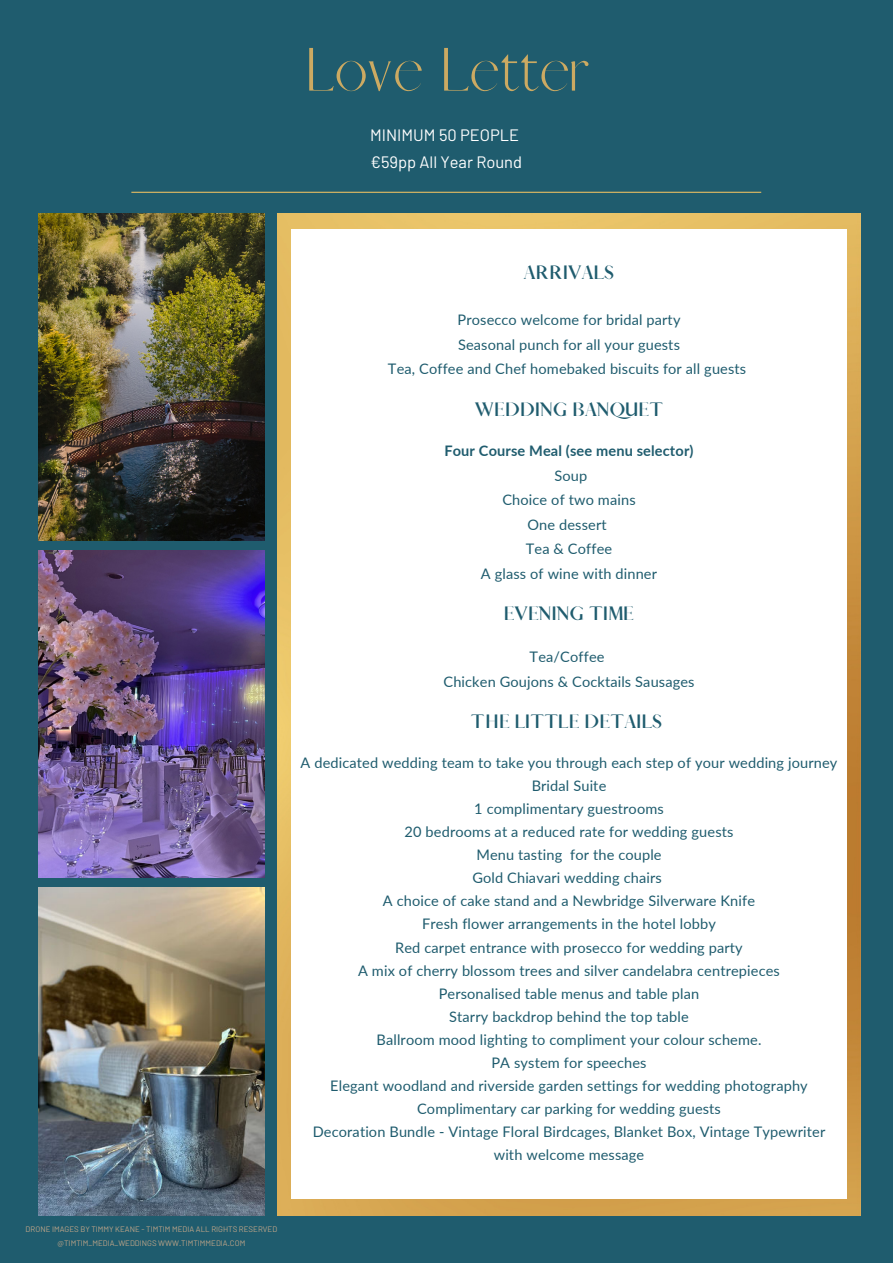
<style>
.page{position:relative;width:893px;height:1264px;background:#fff}
.page>*{position:absolute;margin:0;border:0;box-sizing:border-box;transform-origin:0 0}
.t1{font:55.05px "Afrah";color:#ccaa62}
.t2{font:700 17.4px "Afrah";letter-spacing:.01em;color:#1f5c6e}
.t3{font:16.5px/27.6px "Barlow";color:#fff}
.t4{font:14.55px/23.1px "Lato";letter-spacing:.01em;color:#1f5c6e;text-align:center}
.t5{font:700 14.55px "Lato";letter-spacing:.01em;color:#1f5c6e}
.t6{font:7.95px/13.2px "Barlow";color:#bea488;text-align:center}
</style>
<div class="page">
<div style="left:0;top:0;width:892px;height:1262px;background:#1f5c6e"></div>
<hr style="left:131px;top:192px;width:630px;height:1px;background:#e4bc62">
<img style="left:38px;top:550px;width:226px;height:327px">
<img style="left:38px;top:887px;width:226px;height:328px">
<img style="left:38px;top:213px;width:226px;height:327px">
<img style="left:277px;top:213px;width:583px;height:1002px">
<div style="left:291px;top:229px;width:555px;height:969px;background:#fff"></div>
<h1 class="t1" style="left:303px;top:22px;width:287px">Love Letter</h1>
<p class="t3" style="left:370px;top:120px;width:153px">MINIMUM 50 PEOPLE €59pp All Year Round</p>
<p class="t2" style="left:523px;top:263px;width:92px">ARRIVALS</p>
<p class="t4" style="left:388px;top:307px;width:360px;line-height:24.5px">Prosecco welcome for bridal party<br>Seasonal punch for all your guests<br>Tea, Coffee and Chef homebaked biscuits for all guests</p>
<p class="t2" style="left:475px;top:399px;width:189px">WEDDING BANQUET</p>
<p class="t5" style="left:444px;top:440px;width:251px">Four Course Meal (see menu selector)</p>
<p class="t4" style="left:481px;top:462px;width:178px;line-height:24.5px">Soup<br>Choice of two mains<br>One dessert<br>Tea &amp; Coffee<br>A glass of wine with dinner</p>
<p class="t2" style="left:504px;top:604px;width:132px">EVENING TIME</p>
<p class="t4" style="left:443px;top:644px;width:252px;line-height:24.5px">Tea/Coffee<br>Chicken Goujons &amp; Cocktails Sausages</p>
<p class="t2" style="left:471px;top:711px;width:193px">THE LITTLE DETAILS</p>
<p class="t4" style="left:300px;top:750px;width:538px">A dedicated wedding team to take you through each step of your wedding journey Bridal Suite<br>1 complimentary guestrooms<br>20 bedrooms at a reduced rate for wedding guests<br>Menu tasting for the couple<br>Gold Chiavari wedding chairs<br>A choice of cake stand and a Newbridge Silverware Knife<br>Fresh flower arrangements in the hotel lobby<br>Red carpet entrance with prosecco for wedding party<br>A mix of cherry blossom trees and silver candelabra centrepieces<br>Personalised table menus and table plan<br>Starry backdrop behind the top table<br>Ballroom mood lighting to compliment your colour scheme.<br>PA system for speeches<br>Elegant woodland and riverside garden settings for wedding photography Complimentary car parking for wedding guests<br>Decoration Bundle - Vintage Floral Birdcages, Blanket Box, Vintage Typewriter with welcome message</p>
<p class="t6" style="left:26px;top:1222px;width:253px">DRONE IMAGES BY TIMMY KEANE - TIMTIM MEDIA ALL RIGHTS RESERVED @TIMTIM_MEDIA_WEDDINGS WWW.TIMTIMMEDIA.COM</p>
</div>
